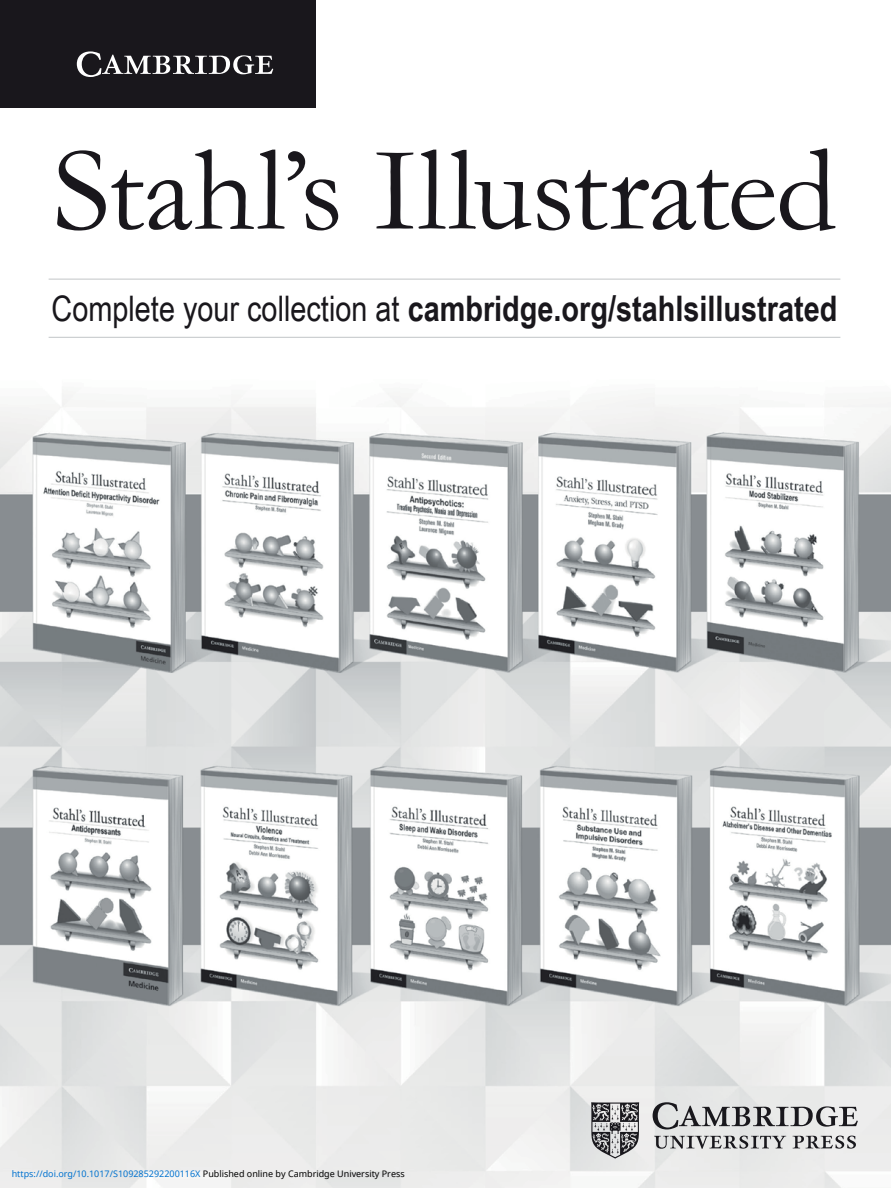
<style>
.page{position:relative;width:891px;height:1188px;background:#fff}
.page>*{position:absolute;margin:0;border:0;box-sizing:border-box;transform-origin:0 0}
.t1{font:121.65px "Garamond";letter-spacing:-.015em;color:#19171c}
.t2{font:700 35.25px "Arial Narrow";color:#19171c}
.t3{font:9px "Noto Sans";color:#0172cf}
.s1{font-weight:400}
.s2{color:#000}
</style>
<div class="page">
<hr style="left:475px;top:182px;width:1px;height:47px;background:#19171c">
<hr style="left:49px;top:279px;width:791px;height:1px;background:#afb4b6">
<hr style="left:49px;top:337px;width:791px;height:1px;background:#afb4b6">
<div style="left:0;top:0;width:316px;height:108px;background:#19171c"></div>
<svg style="left:77px;top:51px;width:196px;height:26px"></svg>
<img style="left:0;top:393px;width:890px;height:795px">
<img style="left:591px;top:1102px;width:87px;height:57px">
<h1 class="t1" style="left:53px;top:109px;width:786px">Stahl’s Illustrated</h1>
<h2 class="t2" style="left:52px;top:282px;width:787px"><span class="s1">Complete your collection at</span> cambridge.org/stahlsillustrated</h2>
<p class="t3" style="left:12px;top:1168px;width:395px">https://doi.org/10.1017/S109285292200116X <span class="s2">Published online by Cambridge University Press</span></p>
</div>
